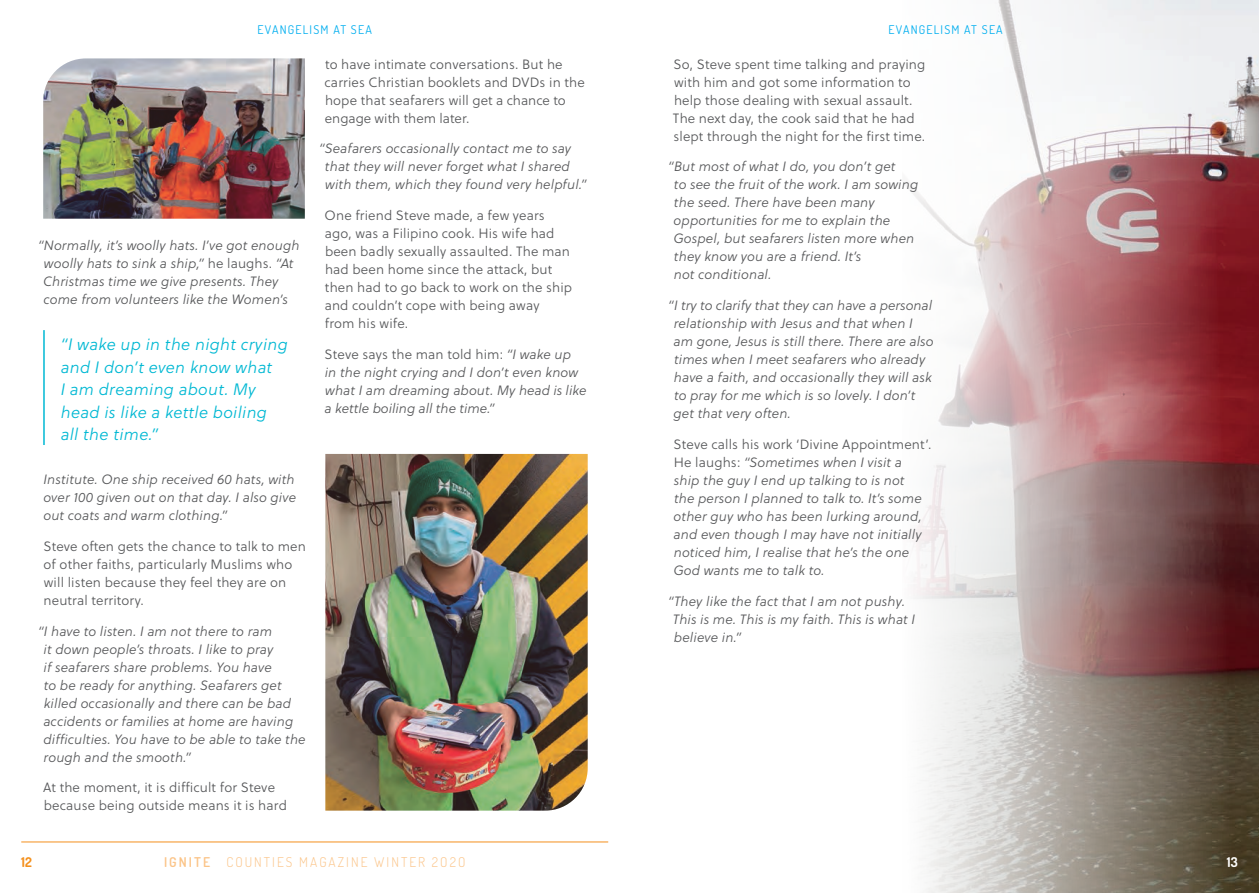
<style>
.page{position:relative;width:1259px;height:893px;background:#fff}
.page>*{position:absolute;margin:0;border:0;box-sizing:border-box;transform-origin:0 0}
.t1{font:italic 16.5px/22.5px "Soleil Lt";letter-spacing:.02em;color:#00b8d3}
.t2{font:italic 13.5px/18px "Soleil Lt";letter-spacing:.01em;color:#57585a}
.t3{font:13.5px/18px "Soleil Lt";letter-spacing:.01em;color:#57585a}
.t4{font:300 13.5px "Dosis";letter-spacing:.15em;color:#fbc488}
.t5{font:700 13.5px "Dosis";color:#f4901d}
.t6{font:700 13.5px "Dosis";color:#fff}
.t7{font:12px "Dosis";letter-spacing:.1em;color:#00aeef}
.s1{font-style:normal}
.s2{font-weight:600}
</style>
<div class="page">
<hr style="left:21px;top:842px;width:587px;height:1px;background:#f4901d">
<img style="left:325px;top:454px;width:262px;height:357px">
<img style="left:43px;top:58px;width:262px;height:161px">
<img style="left:907px;top:0;width:352px;height:893px">
<hr style="left:43px;top:330px;width:2px;height:115px;background:#00b8d3">
<p class="t7" style="left:258px;top:21px;width:116px">EVANGELISM AT SEA</p>
<p class="t2" style="left:43px;top:236px;width:258px;text-indent:-5px">“Normally, it’s woolly hats. I’ve got enough woolly hats to sink a ship,” <span class="s1">he laughs.</span> “At Christmas time we give presents. They come from volunteers like the Women’s</p>
<p class="t1" style="left:61px;top:333px;width:228px">“I wake up in the night crying and I don’t even know what<br>I am dreaming about. My head is like a kettle boiling all the time.”</p>
<p class="t2" style="left:43px;top:470px;width:254px;text-align:justify">Institute. One ship received 60 hats, with over 100 given out on that day. I also give out coats and warm clothing.”</p>
<p class="t3" style="left:43px;top:537px;width:264px">Steve often gets the chance to talk to men of other faiths, particularly Muslims who will listen because they feel they are on neutral territory.</p>
<p class="t2" style="left:43px;top:622px;width:264px;text-indent:-5px">“I have to listen. I am not there to ram<br>it down people’s throats. I like to pray<br>if seafarers share problems. You have<br>to be ready for anything. Seafarers get killed occasionally and there can be bad accidents or families at home are having difficulties. You have to be able to take the rough and the smooth.”</p>
<p class="t3" style="left:43px;top:778px;width:245px">At the moment, it is difficult for Steve because being outside means it is hard</p>
<p class="t3" style="left:324px;top:55px;width:262px">to have intimate conversations. But he carries Christian booklets and DVDs in the hope that seafarers will get a chance to engage with them later.</p>
<p class="t2" style="left:325px;top:139px;width:263px;text-indent:-6px">“Seafarers occasionally contact me to say that they will never forget what I shared with them, which they found very helpful.”</p>
<p class="t3" style="left:324px;top:206px;width:249px">One friend Steve made, a few years ago, was a Filipino cook. His wife had been badly sexually assaulted. The man had been home since the attack, but then had to go back to work on the ship and couldn’t cope with being away from his wife.</p>
<p class="t2" style="left:324px;top:345px;width:263px"><span class="s1">Steve says the man told him:</span> “I wake up<br>in the night crying and I don’t even know what I am dreaming about. My head is like a kettle boiling all the time.”</p>
<p class="t5" style="left:21px;top:853px;width:12px">12</p>
<p class="t4" style="left:164px;top:853px;width:303px"><span class="s2">IGNITE</span> COUNTIES MAGAZINE WINTER 2O2O</p>
<p class="t7" style="left:888px;top:21px;width:116px">EVANGELISM AT SEA</p>
<p class="t3" style="left:673px;top:55px;width:254px">So, Steve spent time talking and praying with him and got some information to help those dealing with sexual assault.<br>The next day, the cook said that he had slept through the night for the first time.</p>
<p class="t2" style="left:673px;top:157px;width:246px;text-indent:-5px">“But most of what I do, you don’t get<br>to see the fruit of the work. I am sowing the seed. There have been many opportunities for me to explain the<br>Gospel, but seafarers listen more when they know you are a friend. It’s<br>not conditional.</p>
<p class="t2" style="left:673px;top:296px;width:262px;text-indent:-5px">“I try to clarify that they can have a personal relationship with Jesus and that when I am gone, Jesus is still there. There are also times when I meet seafarers who already have a faith, and occasionally they will ask to pray for me which is so lovely. I don’t get that very often.</p>
<p class="t2" style="left:673px;top:435px;width:259px"><span class="s1">Steve calls his work ‘Divine Appointment’.<br>He laughs:</span> “Sometimes when I visit a<br>ship the guy I end up talking to is not<br>the person I planned to talk to. It’s some other guy who has been lurking around, and even though I may have not initially noticed him, I realise that he’s the one God wants me to talk to.</p>
<p class="t2" style="left:673px;top:592px;width:244px;text-indent:-5px">“They like the fact that I am not pushy.<br>This is me. This is my faith. This is what I believe in.”</p>
<p class="t6" style="left:1226px;top:853px;width:12px">13</p>
</div>
